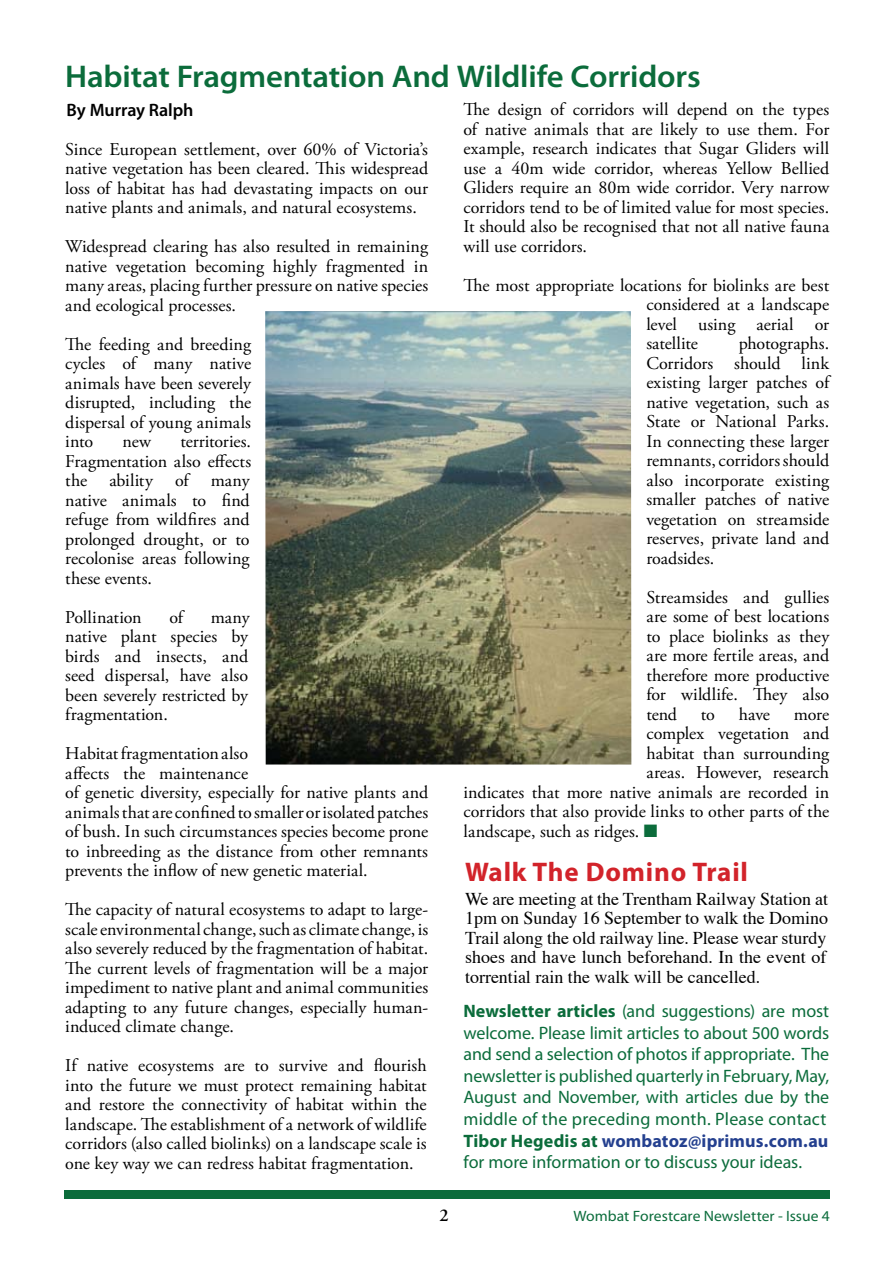
<style>
.page{position:relative;width:893px;height:1263px;background:#fff}
.page>*{position:absolute;margin:0;border:0;box-sizing:border-box;transform-origin:0 0}
.t1{font:600 31.5px "Myriad Pro";letter-spacing:-.005em;color:#0b6c3b;scale:1.04 1}
.t2{font:700 27px "Myriad Pro";letter-spacing:.03em;color:#d2232a}
.t3{font:18px/19.5px "Adobe Garamond Pro";color:#000;text-align:justify}
.t4{font:18px/21.6px "Myriad Pro";letter-spacing:-.005em;color:#0b6c3b}
.t5{font:18px/19.5px "Times";color:#000;text-align:justify}
.t6{font:600 18px "Myriad Pro";letter-spacing:-.005em;color:#000}
.t7{font:15px "Myriad Pro";color:#0b6c3b;scale:1.04 1}
.s1{color:#0b6c3b}
.s2{font-weight:700}
.s3{font-weight:700;color:#24408f}
</style>
<div class="page">
<div style="left:65px;top:1190px;width:765px;height:9px;background:#0b6c3b"></div>
<img style="left:265px;top:311px;width:366px;height:453px">
<h1 class="t1" style="left:65px;top:57px;width:613px">Habitat Fragmentation And Wildlife Corridors</h1>
<p class="t6" style="left:67px;top:98px;width:128px">By Murray Ralph</p>
<p class="t3" style="left:65px;top:140px;width:364px">Since European settlement, over 60% of Victoria’s native vegetation has been cleared. This widespread loss of habitat has had devastating impacts on our native plants and animals, and natural ecosystems.</p>
<p class="t3" style="left:65px;top:237px;width:364px">Widespread clearing has also resulted in remaining native vegetation becoming highly fragmented in many areas, placing further pressure on native species and ecological processes.</p>
<p class="t3" style="left:65px;top:335px;width:187px">The feeding and breeding cycles of many native animals have been severely disrupted, including the dispersal of young animals into</p>
<p class="t3" style="left:65px;top:432px;width:187px;text-indent:115px">territories.<br>Fragmentation also effects the ability of many native animals to find refuge from wildfires and prolonged drought, or to recolonise areas following these events.</p>
<p class="t3" style="left:65px;top:608px;width:78px">Pollination</p>
<p class="t3" style="left:169px;top:608px;width:15px">of</p>
<p class="t3" style="left:123px;top:432px;width:30px">new</p>
<p class="t3" style="left:65px;top:608px;width:186px;text-indent:145px">many native plant species by birds and insects, and seed dispersal, have also been severely restricted by fragmentation.</p>
<p class="t3" style="left:65px;top:744px;width:364px;text-align:left">Habitat fragmentation also<br>affects the maintenance<br>of genetic diversity, especially for native plants and animals that are confined to smaller or isolated patches of bush. In such circumstances species become prone to inbreeding as the distance from other remnants prevents the inflow of new genetic material.</p>
<p class="t3" style="left:65px;top:900px;width:364px">The capacity of natural ecosystems to adapt to large&shy;scale environmental change, such as climate change, is also severely reduced by the fragmentation of habitat.<br>The current levels of fragmentation will be a major impediment to native plant and animal communities adapting to any future changes, especially human&shy;induced climate change.</p>
<p class="t3" style="left:65px;top:1056px;width:363px">If native ecosystems are to survive and flourish into the future we must protect remaining habitat and restore the connectivity of habitat within the landscape. The establishment of a network of wildlife corridors (also called biolinks) on a landscape scale is one key way we can redress habitat fragmentation.</p>
<p class="t3" style="left:463px;top:100px;width:367px">The design of corridors will depend on the types of native animals that are likely to use them. For example, research indicates that Sugar Gliders will use a 40m wide corridor, whereas Yellow Bellied Gliders require an 80m wide corridor. Very narrow corridors tend to be of limited value for most species.<br>It should also be recognised that not all native fauna will use corridors.</p>
<p class="t3" style="left:646px;top:276px;width:184px;text-indent:-183px">The most appropriate locations for biolinks are best considered at a landscape level using aerial or satellite</p>
<p class="t3" style="left:646px;top:334px;width:184px;text-indent:92px">photographs.<br>Corridors should link existing larger patches of native vegetation, such as State or National Parks.<br>In connecting these larger remnants, corridors should also incorporate existing smaller patches of native vegetation on streamside reserves, private land and roadsides.</p>
<p class="t3" style="left:646px;top:588px;width:184px">Streamsides and gullies are some of best locations to place biolinks as they are more fertile areas, and therefore more productive for wildlife. They also tend</p>
<p class="t3" style="left:701px;top:705px;width:16px">to</p>
<p class="t3" style="left:739px;top:705px;width:33px">have</p>
<p class="t3" style="left:794px;top:705px;width:37px">more</p>
<p class="t3" style="left:646px;top:724px;width:184px">complex vegetation and</p>
<p class="t3" style="left:646px;top:744px;width:184px">habitat than surrounding</p>
<p class="t3" style="left:646px;top:763px;width:184px">areas. However, research</p>
<p class="t3" style="left:463px;top:783px;width:367px">indicates that more native animals are recorded in</p>
<p class="t3" style="left:463px;top:802px;width:367px">corridors that also provide links to other parts of the</p>
<p class="t3" style="left:463px;top:822px;width:196px">landscape, such as ridges. <span class="s1">■</span></p>
<h2 class="t2" style="left:465px;top:854px;width:284px">Walk The Domino Trail</h2>
<p class="t5" style="left:465px;top:887px;width:364px">We are meeting at the Trentham Railway Station at 1pm on Sunday 16 September to walk the Domino Trail along the old railway line. Please wear sturdy shoes and have lunch beforehand. In the event of torrential rain the walk will be cancelled.</p>
<p class="t4" style="left:463px;top:1000px;width:367px"><span class="s2">Newsletter articles</span> (and suggestions) are most welcome. Please limit articles to about 500 words and send a selection of photos if appropriate. The newsletter is published quarterly in February, May, August and November, with articles due by the middle of the preceding month. Please contact <span class="s2">Tibor Hegedis at</span> <span class="s3">wombatoz@iprimus.com.au </span>for more information or to discuss your ideas.</p>
<p class="t7" style="left:573px;top:1206px;width:248px">Wombat Forestcare Newsletter - Issue 4</p>
</div>
